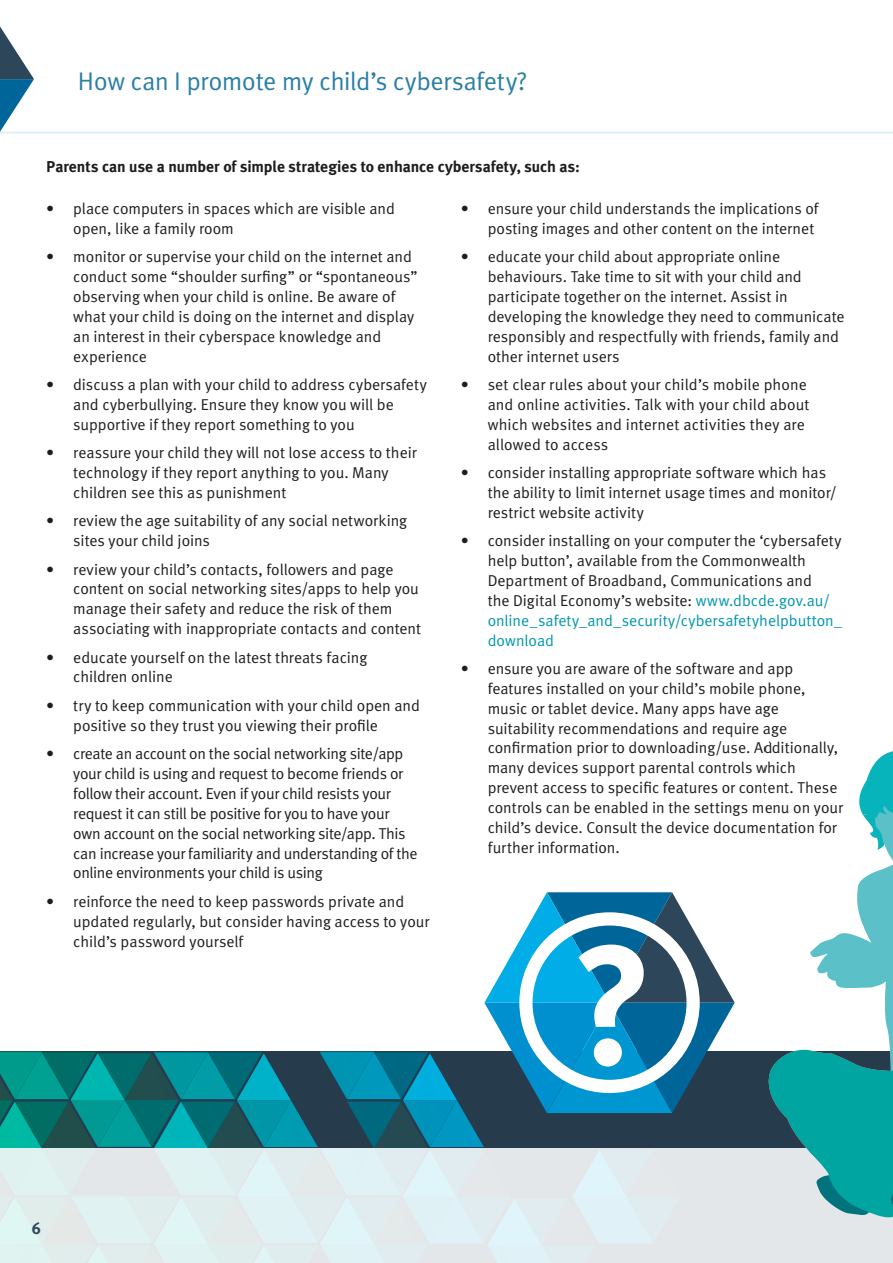
<style>
.page{position:relative;width:893px;height:1263px;background:#fff}
.page>*{position:absolute;margin:0;border:0;box-sizing:border-box;transform-origin:0 0}
.t1{font:700 169.95px "Meta Plus";color:#fff}
.t2{font:25.5px "Meta Plus Normal";letter-spacing:-.005em;color:#2a7fa6}
.t3{font:700 16.5px "Meta Plus";color:#2d465a}
.t4{font:15.75px/20px "Meta Normal";color:#1d1d1b}
.t5{font:15.75px/20px "Meta Normal";letter-spacing:-.025em;color:#1d1d1b}
.t6{font:700 15.75px "Meta Plus";color:#1d1d1b}
.s1{color:#0097ad}
</style>
<div class="page">
<div style="left:0;top:1148px;width:893px;height:115px;background:#e4e7e9"></div>
<svg style="left:0;top:892px;width:735px;height:371px"></svg>
<svg style="left:765px;top:1051px;width:4px;height:97px"></svg>
<svg style="left:769px;top:751px;width:124px;height:467px"></svg>
<hr style="left:0;top:132px;width:893px;height:1px;background:#0097b7">
<svg style="left:0;top:26px;width:34px;height:106px"></svg>
<h2 class="t2" style="left:78px;top:67px;width:451px">How can I promote my child’s cybersafety?</h2>
<p class="t6" style="left:46px;top:157px;width:535px">Parents can use a number of simple strategies to enhance cybersafety, such as:</p>
<p class="t4" style="left:73px;top:198px;width:323px;text-indent:-27px">• place computers in spaces which are visible and open, like a family room</p>
<p class="t4" style="left:73px;top:247px;width:346px;text-indent:-27px">• monitor or supervise your child on the internet and conduct some “shoulder surfing” or “spontaneous” observing when your child is online. Be aware of what your child is doing on the internet and display an interest in their cyberspace knowledge and experience</p>
<p class="t4" style="left:73px;top:374px;width:355px;text-indent:-27px">• discuss a plan with your child to address cybersafety and cyberbullying. Ensure they know you will be supportive if they report something to you</p>
<p class="t4" style="left:73px;top:442px;width:345px;text-indent:-27px">• reassure your child they will not lose access to their technology if they report anything to you. Many children see this as punishment</p>
<p class="t4" style="left:73px;top:511px;width:335px;text-indent:-27px">• review the age suitability of any social networking sites your child joins</p>
<p class="t4" style="left:73px;top:559px;width:349px;text-indent:-27px">• review your child’s contacts, followers and page content on social networking sites/apps to help you manage their safety and reduce the risk of them associating with inappropriate contacts and content</p>
<p class="t4" style="left:73px;top:647px;width:296px;text-indent:-27px">• educate yourself on the latest threats facing children online</p>
<p class="t4" style="left:73px;top:695px;width:348px;text-indent:-27px">• try to keep communication with your child open and positive so they trust you viewing their profile</p>
<p class="t5" style="left:73px;top:743px;width:346px;text-indent:-27px">• create an account on the social networking site/app your child is using and request to become friends or follow their account. Even if your child resists your request it can still be positive for you to have your own account on the social networking site/app. This can increase your familiarity and understanding of the online environments your child is using</p>
<p class="t4" style="left:73px;top:891px;width:358px;text-indent:-27px">• reinforce the need to keep passwords private and updated regularly, but consider having access to your child’s password yourself</p>
<p class="t4" style="left:461px;top:198px;width:359px;text-align:right">• ensure your child understands the implications of posting images and other content on the internet</p>
<p class="t4" style="left:488px;top:247px;width:358px;text-indent:-27px">• educate your child about appropriate online behaviours. Take time to sit with your child and participate together on the internet. Assist in developing the knowledge they need to communicate responsibly and respectfully with friends, family and other internet users</p>
<p class="t4" style="left:488px;top:374px;width:323px;text-indent:-27px">• set clear rules about your child’s mobile phone and online activities. Talk with your child about which websites and internet activities they are allowed to access</p>
<p class="t4" style="left:488px;top:462px;width:351px;text-indent:-27px">• consider installing appropriate software which has the ability to limit internet usage times and monitor/ restrict website activity</p>
<p class="t4" style="left:488px;top:530px;width:356px;text-indent:-27px">• consider installing on your computer the ‘cybersafety help button’, available from the Commonwealth Department of Broadband, Communications and<br>the Digital Economy’s website: <span class="s1">www.dbcde.gov.au/ online_safety_and_security/cybersafetyhelpbutton_ download</span></p>
<p class="t4" style="left:488px;top:658px;width:357px;text-indent:-27px">• ensure you are aware of the software and app features installed on your child’s mobile phone, music or tablet device. Many apps have age suitability recommendations and require age confirmation prior to downloading/use. Additionally, many devices support parental controls which prevent access to specific features or content. These controls can be enabled in the settings menu on your child’s device. Consult the device documentation for further information.</p>
<h1 class="t1" style="left:572px;top:907px;width:84px">?</h1>
<p class="t3" style="left:32px;top:1218px;width:11px">6</p>
</div>
